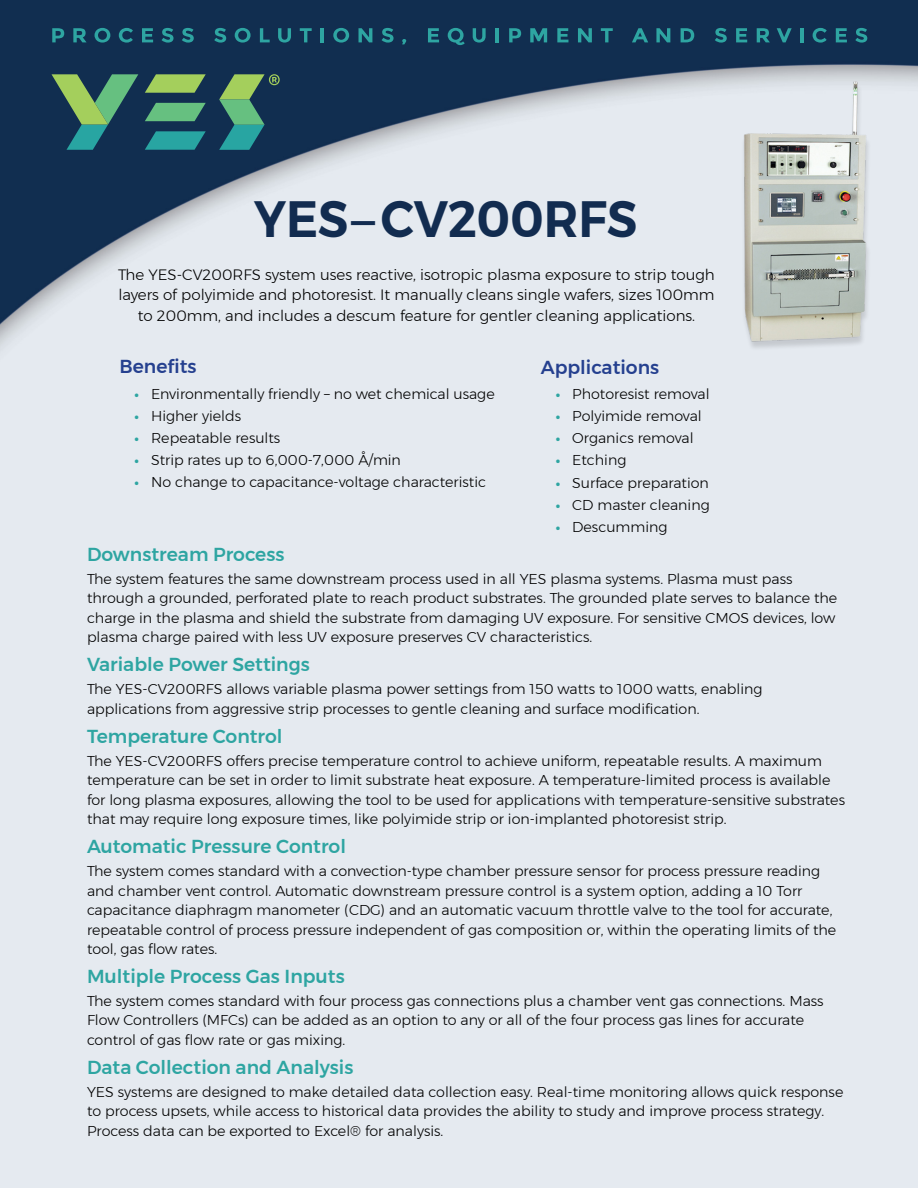
<style>
.page{position:relative;width:918px;height:1188px;background:#fff}
.page>*{position:absolute;margin:0;border:0;box-sizing:border-box;transform-origin:0 0}
.t1{font:600 50.85px "Montserrat";letter-spacing:-.005em;color:#122c50;scale:.94 1}
.t2{font:500 18.75px "Montserrat";color:#2ea5a2}
.t3{font:500 18.75px "Montserrat";color:#25408f}
.t4{font:300 15px/20.2px "Montserrat";color:#000;text-align:center}
.t5{font:300 14.25px/19.5px "Montserrat";color:#000}
.s1{font-family:"Swiss 721 BT";font-weight:500}
.s2{font-weight:700;font-size:13.5px;color:#2ea5a2}
</style>
<div class="page">
<img style="left:0;top:0;width:918px;height:1188px">
<div style="left:741px;top:83px;width:131px;height:268px;background:#000;opacity:.14"></div>
<img style="left:741px;top:82px;width:130px;height:259px">
<svg style="left:52px;top:28px;width:12px;height:14px"></svg>
<svg style="left:73px;top:28px;width:14px;height:14px"></svg>
<svg style="left:95px;top:28px;width:15px;height:15px"></svg>
<svg style="left:119px;top:28px;width:14px;height:15px"></svg>
<svg style="left:142px;top:28px;width:11px;height:14px"></svg>
<svg style="left:162px;top:28px;width:12px;height:15px"></svg>
<svg style="left:182px;top:28px;width:12px;height:15px"></svg>
<svg style="left:214px;top:28px;width:12px;height:15px"></svg>
<svg style="left:235px;top:28px;width:16px;height:15px"></svg>
<svg style="left:260px;top:28px;width:10px;height:14px"></svg>
<svg style="left:278px;top:28px;width:13px;height:15px"></svg>
<svg style="left:300px;top:28px;width:12px;height:14px"></svg>
<hr style="left:321px;top:28px;width:3px;height:14px;background:#2ea5a2">
<svg style="left:333px;top:28px;width:16px;height:15px"></svg>
<svg style="left:359px;top:28px;width:13px;height:14px"></svg>
<svg style="left:382px;top:28px;width:12px;height:15px"></svg>
<svg style="left:402px;top:39px;width:4px;height:5px"></svg>
<svg style="left:428px;top:28px;width:11px;height:14px"></svg>
<svg style="left:448px;top:28px;width:17px;height:17px"></svg>
<svg style="left:473px;top:28px;width:13px;height:15px"></svg>
<hr style="left:496px;top:28px;width:3px;height:14px;background:#2ea5a2">
<svg style="left:509px;top:28px;width:12px;height:14px"></svg>
<svg style="left:530px;top:28px;width:17px;height:14px"></svg>
<svg style="left:557px;top:28px;width:11px;height:14px"></svg>
<svg style="left:578px;top:28px;width:14px;height:14px"></svg>
<svg style="left:601px;top:28px;width:12px;height:14px"></svg>
<svg style="left:632px;top:28px;width:16px;height:14px"></svg>
<svg style="left:656px;top:28px;width:14px;height:14px"></svg>
<svg style="left:681px;top:28px;width:13px;height:14px"></svg>
<svg style="left:715px;top:28px;width:12px;height:15px"></svg>
<svg style="left:736px;top:28px;width:11px;height:14px"></svg>
<svg style="left:757px;top:28px;width:13px;height:14px"></svg>
<svg style="left:777px;top:28px;width:15px;height:14px"></svg>
<hr style="left:800px;top:28px;width:3px;height:14px;background:#2ea5a2">
<svg style="left:813px;top:28px;width:14px;height:15px"></svg>
<svg style="left:836px;top:28px;width:11px;height:14px"></svg>
<svg style="left:855px;top:28px;width:12px;height:15px"></svg>
<svg style="left:52px;top:74px;width:86px;height:76px;background:#3d7162"></svg>
<svg style="left:145px;top:74px;width:61px;height:19px"></svg>
<svg style="left:145px;top:103px;width:61px;height:18px"></svg>
<svg style="left:145px;top:131px;width:61px;height:19px"></svg>
<svg style="left:219px;top:74px;width:61px;height:76px;background:#3c7567"></svg>
<h1 class="t1" style="left:254px;top:179px;width:409px">YES<span class="s1">–</span>CV200RFS</h1>
<p class="t4" style="left:118px;top:264px;width:598px">The YES-CV200RFS system uses reactive, isotropic plasma exposure to strip tough layers of polyimide and photoresist. It manually cleans single wafers, sizes 100mm to 200mm, and includes a descum feature for gentler cleaning applications.</p>
<h2 class="t3" style="left:120px;top:352px;width:78px">Benefits</h2>
<p class="t5" style="left:135px;top:384px;width:362px"><span class="s2">•</span> Environmentally friendly – no wet chemical usage</p>
<p class="t5" style="left:135px;top:406px;width:108px"><span class="s2">•</span> Higher yields</p>
<p class="t5" style="left:135px;top:428px;width:147px"><span class="s2">•</span> Repeatable results</p>
<p class="t5" style="left:135px;top:450px;width:268px"><span class="s2">•</span> Strip rates up to 6,000-7,000 Å/min</p>
<p class="t5" style="left:135px;top:472px;width:353px"><span class="s2">•</span> No change to capacitance-voltage characteristic</p>
<h2 class="t3" style="left:541px;top:353px;width:120px">Applications</h2>
<p class="t5" style="left:556px;top:384px;width:155px"><span class="s2">•</span> Photoresist removal</p>
<p class="t5" style="left:556px;top:406px;width:147px"><span class="s2">•</span> Polyimide removal</p>
<p class="t5" style="left:556px;top:428px;width:139px"><span class="s2">•</span> Organics removal</p>
<p class="t5" style="left:556px;top:450px;width:72px"><span class="s2">•</span> Etching</p>
<p class="t5" style="left:556px;top:473px;width:155px"><span class="s2">•</span> Surface preparation</p>
<p class="t5" style="left:556px;top:495px;width:155px"><span class="s2">•</span> CD master cleaning</p>
<p class="t5" style="left:556px;top:517px;width:113px"><span class="s2">•</span> Descumming</p>
<h2 class="t2" style="left:87px;top:540px;width:199px">Downstream Process</h2>
<p class="t5" style="left:87px;top:569px;width:752px">The system features the same downstream process used in all YES plasma systems. Plasma must pass through a grounded, perforated plate to reach product substrates. The grounded plate serves to balance the charge in the plasma and shield the substrate from damaging UV exposure. For sensitive CMOS devices, low plasma charge paired with less UV exposure preserves CV characteristics.</p>
<h2 class="t2" style="left:87px;top:650px;width:224px">Variable Power Settings</h2>
<p class="t5" style="left:87px;top:679px;width:677px">The YES-CV200RFS allows variable plasma power settings from 150 watts to 1000 watts, enabling applications from aggressive strip processes to gentle cleaning and surface modification.</p>
<h2 class="t2" style="left:87px;top:722px;width:197px">Temperature Control</h2>
<p class="t5" style="left:87px;top:751px;width:760px">The YES-CV200RFS offers precise temperature control to achieve uniform, repeatable results. A maximum temperature can be set in order to limit substrate heat exposure. A temperature-limited process is available for long plasma exposures, allowing the tool to be used for applications with temperature-sensitive substrates that may require long exposure times, like polyimide strip or ion-implanted photoresist strip.</p>
<h2 class="t2" style="left:87px;top:832px;width:261px">Automatic Pressure Control</h2>
<p class="t5" style="left:87px;top:861px;width:751px">The system comes standard with a convection-type chamber pressure sensor for process pressure reading and chamber vent control. Automatic downstream pressure control is a system option, adding a 10 Torr capacitance diaphragm manometer (CDG) and an automatic vacuum throttle valve to the tool for accurate, repeatable control of process pressure independent of gas composition or, within the operating limits of the tool, gas flow rates.</p>
<h2 class="t2" style="left:87px;top:962px;width:259px">Multiple Process Gas Inputs</h2>
<p class="t5" style="left:87px;top:991px;width:738px">The system comes standard with four process gas connections plus a chamber vent gas connections. Mass<br>Flow Controllers (MFCs) can be added as an option to any or all of the four process gas lines for accurate control of gas flow rate or gas mixing.</p>
<h2 class="t2" style="left:87px;top:1053px;width:268px">Data Collection and Analysis</h2>
<p class="t5" style="left:87px;top:1082px;width:758px">YES systems are designed to make detailed data collection easy. Real-time monitoring allows quick response to process upsets, while access to historical data provides the ability to study and improve process strategy.<br>Process data can be exported to Excel® for analysis.</p>
</div>
